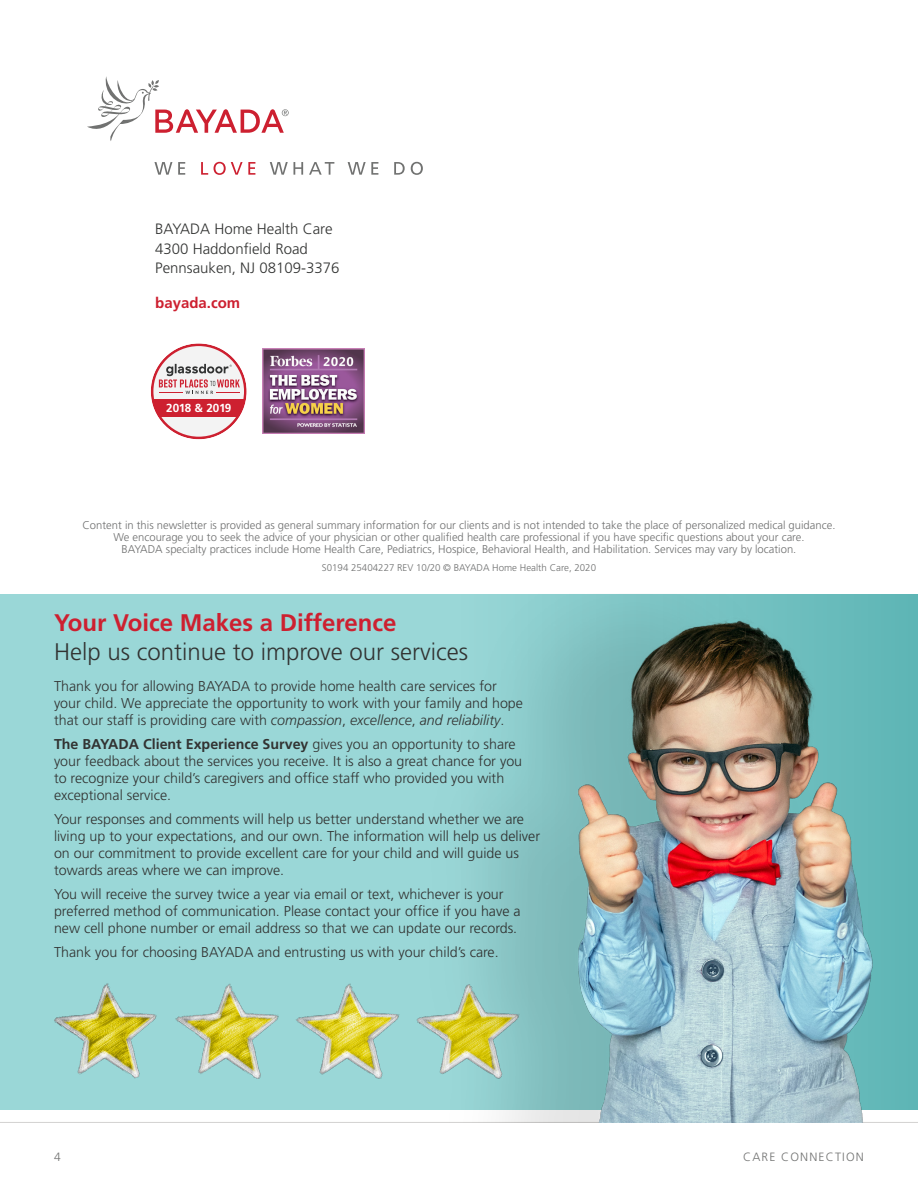
<style>
.page{position:relative;width:918px;height:1188px;background:#fff}
.page>*{position:absolute;margin:0;border:0;box-sizing:border-box;transform-origin:0 0}
.t1{font:300 24px/28.8px "Frutiger";color:#323332}
.t2{font:300 15px/19.5px "Frutiger";color:#323332}
.t3{font:700 15px "Frutiger";color:#cd2030}
.t4{font:300 14.25px/17.1px "Frutiger";color:#323332}
.t5{font:300 12px "Frutiger";letter-spacing:.1em;color:#717271}
.t6{font:700 11.7px "Frutiger";letter-spacing:-.025em;color:#fff}
.t7{font:300 11.25px "Frutiger";color:#6f7070}
.Cross_Promo{font:300 9.75px "Frutiger";color:#6f7070}
.s1{font-weight:700;color:#cd2030}
.s2{font-style:italic}
.s3{font-weight:700}
</style>
<div class="page">
<div style="left:0;top:594px;width:918px;height:515px;background:#9ad7d7"></div>
<img style="left:21px;top:983px;width:119px;height:127px">
<svg style="left:154px;top:162px;width:31px;height:13px"></svg>
<svg style="left:270px;top:162px;width:153px;height:13px"></svg>
<svg style="left:201px;top:162px;width:54px;height:13px"></svg>
<svg style="left:87px;top:76px;width:202px;height:65px"></svg>
<svg style="left:151px;top:343px;width:96px;height:96px"></svg>
<hr style="left:0;top:1122px;width:918px;height:1px;background:#d3d2d1">
<img style="left:262px;top:348px;width:102px;height:86px">
<img style="left:140px;top:594px;width:778px;height:528px">
<p class="t2" style="left:155px;top:219px;width:179px">BAYADA Home Health Care</p>
<p class="t2" style="left:155px;top:239px;width:186px">4300 Haddonfield Road<br>Pennsauken, NJ 08109-3376</p>
<p class="t3" style="left:155px;top:294px;width:87px">bayada.com</p>
<p class="t6" style="left:166px;top:401px;width:67px">2018 &amp; 2019</p>
<p class="t7" style="left:82px;top:519px;width:755px">Content in this newsletter is provided as general summary information for our clients and is not intended to take the place of personalized medical guidance.</p>
<p class="t7" style="left:113px;top:531px;width:693px">We encourage you to seek the advice of your physician or other qualified health care professional if you have specific questions about your care.</p>
<p class="t7" style="left:122px;top:543px;width:676px">BAYADA specialty practices include Home Health Care, Pediatrics, Hospice, Behavioral Health, and Habilitation. Services may vary by location.</p>
<p class="Cross_Promo" style="left:322px;top:562px;width:276px">S0194 25404227 REV 10/20 © BAYADA Home Health Care, 2020</p>
<p class="t1" style="left:54px;top:609px;width:416px"><span class="s1">Your Voice Makes a Difference<br></span>Help us continue to improve our services</p>
<p class="t4" style="left:54px;top:677px;width:471px">Thank you for allowing BAYADA to provide home health care services for your child. We appreciate the opportunity to work with your family and hope that our staff is providing care with <span class="s2">compassion</span>, <span class="s2">excellence</span>, <span class="s2">and reliability</span>.</p>
<p class="t4" style="left:54px;top:735px;width:470px"><span class="s3">The BAYADA Client Experience Survey</span> gives you an opportunity to share your feedback about the services you receive. It is also a great chance for you to recognize your child’s caregivers and office staff who provided you with exceptional service.</p>
<p class="t4" style="left:54px;top:810px;width:488px">Your responses and comments will help us better understand whether we are living up to your expectations, and our own. The information will help us deliver on our commitment to provide excellent care for your child and will guide us towards areas where we can improve.</p>
<p class="t4" style="left:54px;top:886px;width:468px">You will receive the survey twice a year via email or text, whichever is your preferred method of communication. Please contact your office if you have a new cell phone number or email address so that we can update our records.</p>
<p class="t4" style="left:54px;top:944px;width:446px">Thank you for choosing BAYADA and entrusting us with your child’s care.</p>
<p class="t5" style="left:54px;top:1150px;width:8px">4</p>
<p class="t5" style="left:743px;top:1150px;width:122px">CARE CONNECTION</p>
</div>
